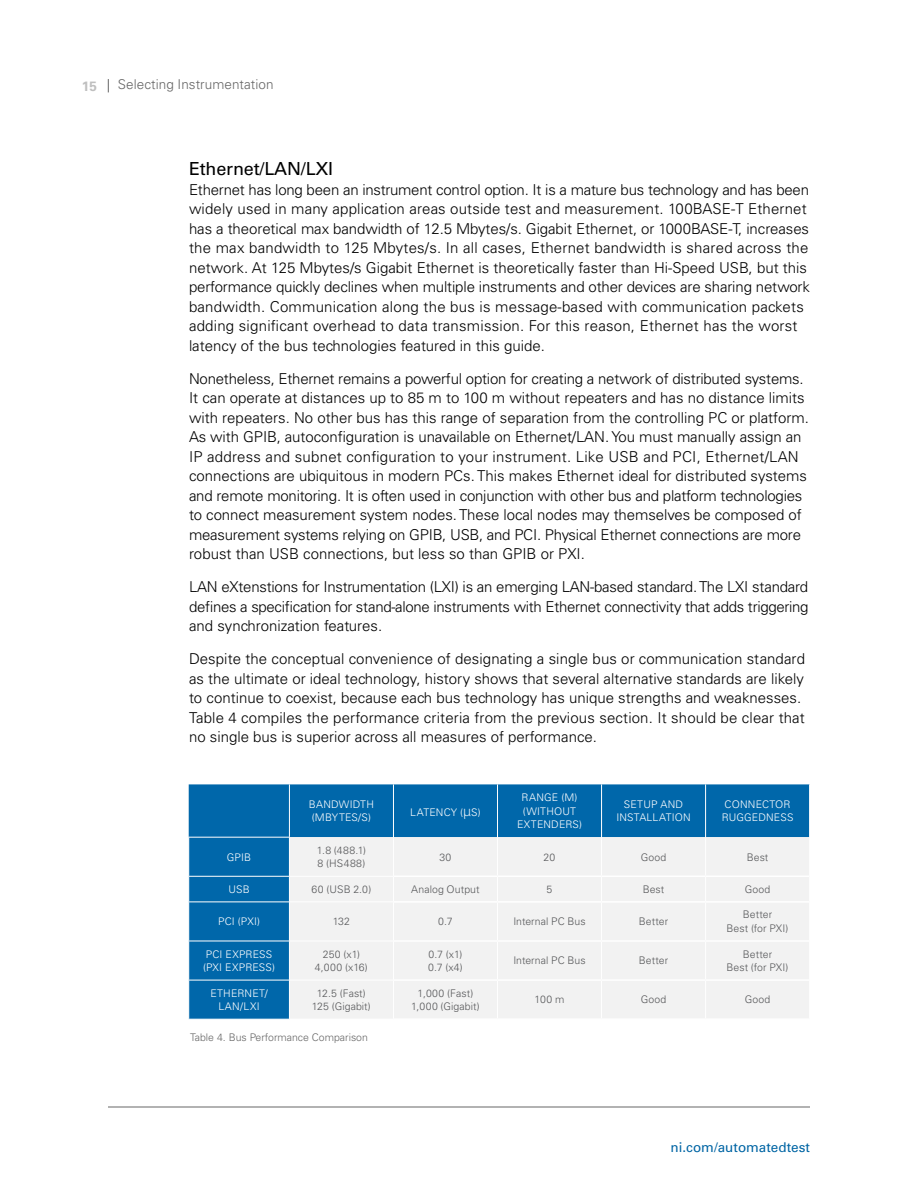
<style>
.page{position:relative;width:918px;height:1188px;background:#fff}
.page>*{position:absolute;margin:0;border:0;box-sizing:border-box;transform-origin:0 0}
.t1{font:18px "Univers LT Std";letter-spacing:-.01em;color:#000}
.t2{font:300 15px/19.5px "Univers LT Std";color:#000}
.t3{font:300 13.5px "Univers LT Std";letter-spacing:.005em;color:#666}
.t4{font:13.5px "Univers LT Std";color:#0065a4}
.t5{font:700 13.5px "Univers LT Std";color:#bfbfbf}
.t6{font:300 10.5px/13.5px "Univers LT Std";letter-spacing:.005em;color:#57585a;text-align:center}
.t7{font:300 10.5px/13.5px "Univers LT Std";letter-spacing:.015em;color:#fff}
.t8{font:300 10.5px "Univers LT Std";color:#666}
.t9{font:300 10.5px/13.5px "Univers LT Std";letter-spacing:.04em;color:#57585a}
.s1{font-family:"Myriad Pro";font-size:15px}
</style>
<div class="page">
<hr style="left:108px;top:1107px;width:702px;height:1px;background:#666">
<svg style="left:108px;top:79px;width:1px;height:13px"></svg>
<div style="left:190px;top:785px;width:619px;height:233px;background:#0067aa"></div>
<div style="left:290px;top:837px;width:519px;height:181px;background:#f2f2f2"></div>
<hr style="left:289px;top:876px;width:105px;height:1px;background:#fff">
<hr style="left:289px;top:784px;width:1px;height:53px;background:#fff">
<hr style="left:393px;top:784px;width:1px;height:53px;background:#fff">
<hr style="left:497px;top:784px;width:1px;height:53px;background:#fff">
<hr style="left:601px;top:784px;width:1px;height:53px;background:#fff">
<hr style="left:705px;top:784px;width:1px;height:53px;background:#fff">
<hr style="left:393px;top:837px;width:1px;height:39px;background:#fff">
<hr style="left:497px;top:837px;width:1px;height:39px;background:#fff">
<hr style="left:601px;top:837px;width:1px;height:39px;background:#fff">
<hr style="left:705px;top:837px;width:1px;height:39px;background:#fff">
<svg style="left:393px;top:877px;width:1px;height:25px"></svg>
<svg style="left:497px;top:877px;width:1px;height:24px"></svg>
<svg style="left:601px;top:877px;width:1px;height:24px"></svg>
<svg style="left:705px;top:877px;width:1px;height:24px"></svg>
<hr style="left:393px;top:902px;width:1px;height:39px;background:#fff">
<hr style="left:497px;top:903px;width:1px;height:37px;background:#fff">
<hr style="left:601px;top:903px;width:1px;height:37px;background:#fff">
<hr style="left:705px;top:903px;width:1px;height:37px;background:#fff">
<hr style="left:393px;top:941px;width:1px;height:39px;background:#fff">
<hr style="left:497px;top:942px;width:1px;height:37px;background:#fff">
<hr style="left:601px;top:942px;width:1px;height:37px;background:#fff">
<hr style="left:705px;top:942px;width:1px;height:37px;background:#fff">
<hr style="left:393px;top:980px;width:1px;height:39px;background:#fff">
<hr style="left:497px;top:981px;width:1px;height:37px;background:#fff">
<hr style="left:601px;top:981px;width:1px;height:37px;background:#fff">
<hr style="left:705px;top:981px;width:1px;height:37px;background:#fff">
<hr style="left:394px;top:876px;width:104px;height:1px;background:#fff">
<hr style="left:498px;top:876px;width:104px;height:1px;background:#fff">
<hr style="left:602px;top:876px;width:104px;height:1px;background:#fff">
<hr style="left:706px;top:876px;width:103px;height:1px;background:#fff">
<hr style="left:289px;top:902px;width:105px;height:1px;background:#fff">
<hr style="left:289px;top:941px;width:105px;height:1px;background:#fff">
<hr style="left:289px;top:980px;width:105px;height:1px;background:#fff">
<hr style="left:394px;top:901px;width:104px;height:2px;background:#fff">
<hr style="left:498px;top:901px;width:104px;height:2px;background:#fff">
<hr style="left:602px;top:901px;width:104px;height:2px;background:#fff">
<hr style="left:706px;top:901px;width:103px;height:2px;background:#fff">
<hr style="left:394px;top:940px;width:104px;height:2px;background:#fff">
<hr style="left:498px;top:940px;width:104px;height:2px;background:#fff">
<hr style="left:602px;top:940px;width:104px;height:2px;background:#fff">
<hr style="left:706px;top:940px;width:103px;height:2px;background:#fff">
<hr style="left:394px;top:979px;width:104px;height:2px;background:#fff">
<hr style="left:498px;top:979px;width:104px;height:2px;background:#fff">
<hr style="left:602px;top:979px;width:104px;height:2px;background:#fff">
<hr style="left:706px;top:979px;width:103px;height:2px;background:#fff">
<hr style="left:188px;top:837px;width:102px;height:1px;background:#fff">
<hr style="left:289px;top:838px;width:1px;height:38px;background:#fff">
<hr style="left:289px;top:902px;width:1px;height:39px;background:#fff">
<hr style="left:289px;top:941px;width:1px;height:39px;background:#fff">
<hr style="left:188px;top:876px;width:101px;height:1px;background:#fff">
<hr style="left:188px;top:902px;width:101px;height:1px;background:#fff">
<svg style="left:289px;top:877px;width:1px;height:25px"></svg>
<hr style="left:188px;top:941px;width:101px;height:1px;background:#fff">
<hr style="left:188px;top:980px;width:101px;height:1px;background:#fff">
<hr style="left:289px;top:980px;width:1px;height:39px;background:#fff">
<p class="t5" style="left:82px;top:78px;width:17px">15</p>
<p class="t3" style="left:118px;top:76px;width:157px">Selecting Instrumentation</p>
<p class="t1" style="left:189px;top:158px;width:146px">Ethernet/LAN/LXI</p>
<p class="t2" style="left:189px;top:179px;width:622px">Ethernet has long been an instrument control option. It is a mature bus technology and has been widely used in many application areas outside test and measurement. 100BASE-T Ethernet has a theoretical max bandwidth of 12.5 M bytes/s. G igabit Ethernet, or 1000BASE-T, increases the max bandwidth to 125 M bytes/s. In all cases, Ethernet bandwidth is shared across the network. At 125 M bytes/s G igabit Ethernet is theoretically faster than Hi-Speed U SB, but this performance quickly declines when multiple instruments and other devices are sharing network bandwidth. Communication along the bus is message-based with communication packets adding significant overhead to data transmission. For this reason, Ethernet has the worst latency of the bus technologies featured in this guide.</p>
<p class="t2" style="left:189px;top:368px;width:621px">Nonetheless, Ethernet remains a powerful option for creating a network of distributed systems.<br>It can operate at distances up to 85 m to 100 m without repeaters and has no distance limits with repeaters. No other bus has this range of separation from the controlling PC or platform.<br>As with GPIB, autoconfiguration is unavailable on Ethernet/LAN. You must manually assign an IP address and subnet configuration to your instrument. Like U SB and PCI, Ethernet/LAN connections are ubiquitous in modern PCs. This makes Ethernet ideal for distributed systems and remote monitoring. It is often used in conjunction with other bus and platform technologies to connect measurement system nodes. These local nodes may themselves be composed of measurement systems relying on G PIB, U SB, and PCI. Physical Ethernet connections are more robust than U SB connections, but less so than G PIB or PXI.</p>
<p class="t2" style="left:189px;top:577px;width:621px;text-align:justify">LAN eXtenstions for Instrumentation (LXI) is an emerging LAN-based standard. The LXI standard defines a specification for stand-alone instruments with Ethernet connectivity that adds triggering and synchronization features.</p>
<p class="t2" style="left:189px;top:649px;width:618px">Despite the conceptual convenience of designating a single bus or communication standard as the ultimate or ideal technology, history shows that several alternative standards are likely to continue to coexist, because each bus technology has unique strengths and weaknesses.<br>Table 4 compiles the performance criteria from the previous section. It should be clear that no single bus is superior across all measures of performance.</p>
<p class="t7" style="left:309px;top:797px;width:38px">Bandwidth (Mbytes</p>
<p class="t7" style="left:358px;top:811px;width:14px">/s)</p>
<p class="t7" style="left:410px;top:806px;width:8px">Latenc</p>
<p class="t7" style="left:451px;top:806px;width:31px">y (<span class="s1">µ</span>S)</p>
<p class="t7" style="left:522px;top:791px;width:57px">Range (m) (witho</p>
<p class="t7" style="left:562px;top:804px;width:13px">ut</p>
<p class="t7" style="left:517px;top:818px;width:8px">extenders</p>
<p class="t7" style="left:579px;top:818px;width:4px">)</p>
<p class="t7" style="left:616px;top:797px;width:53px;text-indent:8px">Setup and<br>Insta</p>
<p class="t7" style="left:647px;top:811px;width:20px">llation</p>
<p class="t7" style="left:722px;top:797px;width:38px">Connector<br>Ruggedness</p>
<p class="t7" style="left:227px;top:850px;width:26px">GPIB</p>
<p class="t9" style="left:317px;top:843px;width:51px">1.8 (488.1)<br>8 (HS488)</p>
<p class="t6" style="left:439px;top:850px;width:13px">30</p>
<p class="t6" style="left:544px;top:850px;width:13px">20</p>
<p class="t6" style="left:641px;top:850px;width:27px">G ood</p>
<p class="t6" style="left:747px;top:850px;width:23px">Best</p>
<p class="t7" style="left:228px;top:882px;width:23px">USB</p>
<p class="t6" style="left:312px;top:882px;width:61px">60 (USB 2.0)</p>
<p class="t6" style="left:411px;top:882px;width:70px">Analog Output</p>
<p class="t6" style="left:547px;top:882px;width:7px">5</p>
<p class="t6" style="left:643px;top:882px;width:23px">Best</p>
<p class="t6" style="left:745px;top:882px;width:27px">G ood</p>
<p class="t7" style="left:218px;top:915px;width:43px">PCI (PXI)</p>
<p class="t6" style="left:333px;top:915px;width:19px">132</p>
<p class="t6" style="left:438px;top:915px;width:16px">0.7</p>
<p class="t6" style="left:513px;top:915px;width:74px">Internal PC Bus</p>
<p class="t6" style="left:639px;top:915px;width:31px">Better</p>
<p class="t6" style="left:727px;top:908px;width:64px">Better<br>Best (for PXI)</p>
<p class="t7" style="left:203px;top:947px;width:37px">PCI Express (PXI Express</p>
<p class="t6" style="left:315px;top:947px;width:54px">250 (x1)<br>4,000 (x16)</p>
<p class="t6" style="left:428px;top:947px;width:36px;text-align:left">0.7 (x1)<br>0.7 (x4)</p>
<p class="t6" style="left:513px;top:954px;width:74px">Internal PC Bus</p>
<p class="t6" style="left:639px;top:954px;width:31px">Better</p>
<p class="t6" style="left:727px;top:947px;width:64px">Better<br>Best (for PXI)</p>
<p class="t7" style="left:272px;top:961px;width:4px">)</p>
<p class="t6" style="left:312px;top:986px;width:60px">12.5 (Fast)<br>125 (G igabit)</p>
<p class="t6" style="left:411px;top:986px;width:70px">1,000 (Fast)<br>1,000 (G igabit)</p>
<p class="t6" style="left:535px;top:993px;width:31px">100 m</p>
<p class="t6" style="left:641px;top:993px;width:27px">Good</p>
<p class="t6" style="left:745px;top:993px;width:27px">Good</p>
<p class="t8" style="left:190px;top:1031px;width:179px">Table 4. Bus Performance Comparison</p>
<p class="t7" style="left:210px;top:986px;width:15px">Ethernet</p>
<p class="t7" style="left:265px;top:986px;width:4px">/</p>
<p class="t7" style="left:218px;top:1000px;width:43px">LAN/LXI</p>
<p class="t4" style="left:671px;top:1140px;width:141px">ni.com/automatedtest</p>
</div>
